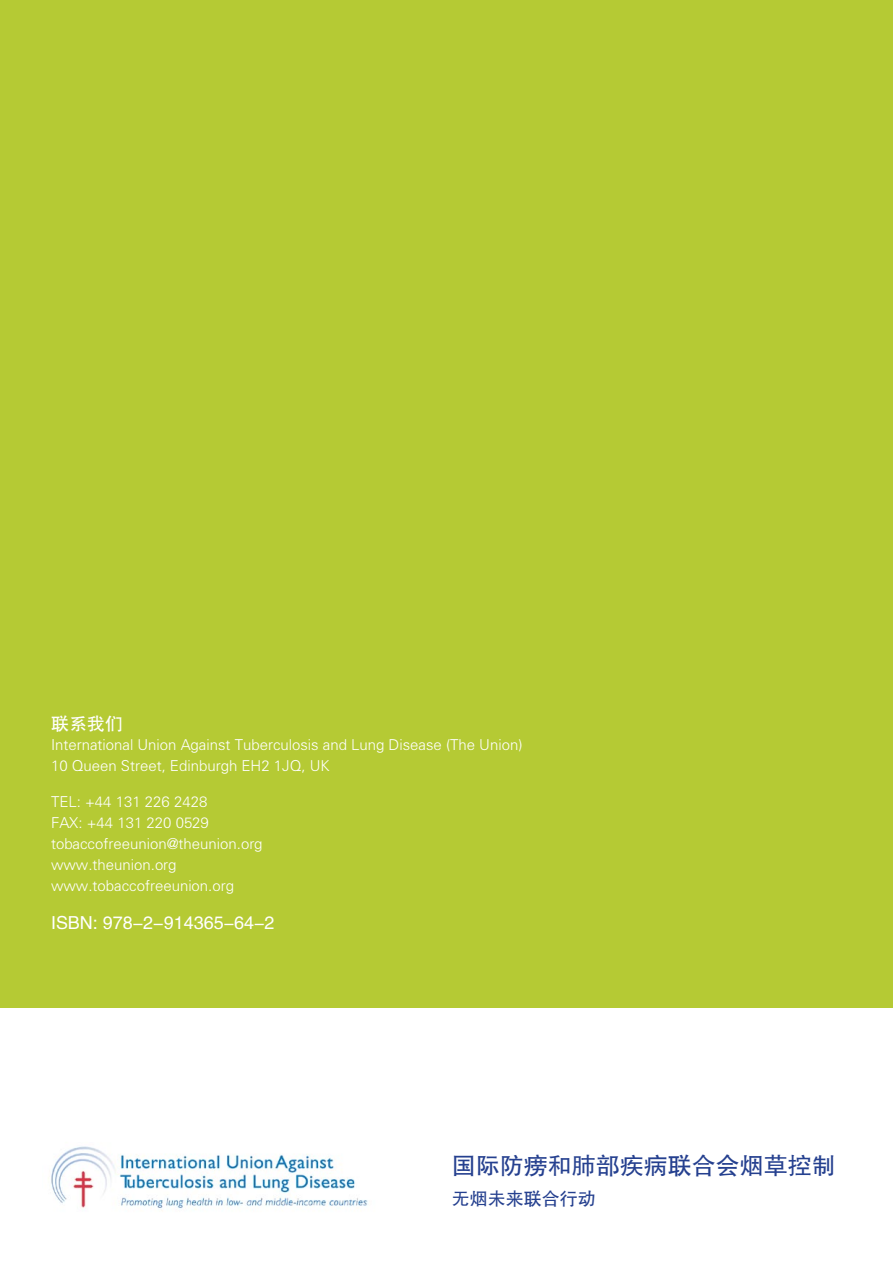
<style>
.page{position:relative;width:893px;height:1263px;background:#fff}
.page>*{position:absolute;margin:0;border:0;box-sizing:border-box;transform-origin:0 0}
.t1{font:24px "FZHTJW GB1 0";color:#25408f}
.t2{font:18px "FZHTJW GB1 0";color:#fff}
.t3{font:18px "FZHTJW GB1 0";color:#25408f}
.t4{font:15px/21px "FZXH1 JW GB1 0";color:#fff}
</style>
<div class="page">
<div style="left:0;top:0;width:893px;height:1008px;background:#b5ca34"></div>
<img style="left:48px;top:1146px;width:320px;height:65px">
<p class="t2" style="left:51px;top:714px;width:73px">联系我们</p>
<p class="t4" style="left:51px;top:734px;width:473px">International Union Against Tuberculosis and Lung Disease (The Union)<br>10 Queen Street, Edinburgh EH2 1JQ, UK</p>
<p class="t4" style="left:51px;top:791px;width:213px">TEL: +44 131 226 2428<br>FAX: +44 131 220 0529 tobaccofreeunion@theunion.org www.theunion.org www.tobaccofreeunion.org</p>
<p class="t2" style="left:51px;top:913px;width:225px">ISBN: 978-2-914365-64-2</p>
<h1 class="t1" style="left:452px;top:1152px;width:385px">国际防痨和肺部疾病联合会烟草控制</h1>
<p class="t3" style="left:452px;top:1189px;width:145px">无烟未来联合行动</p>
</div>
